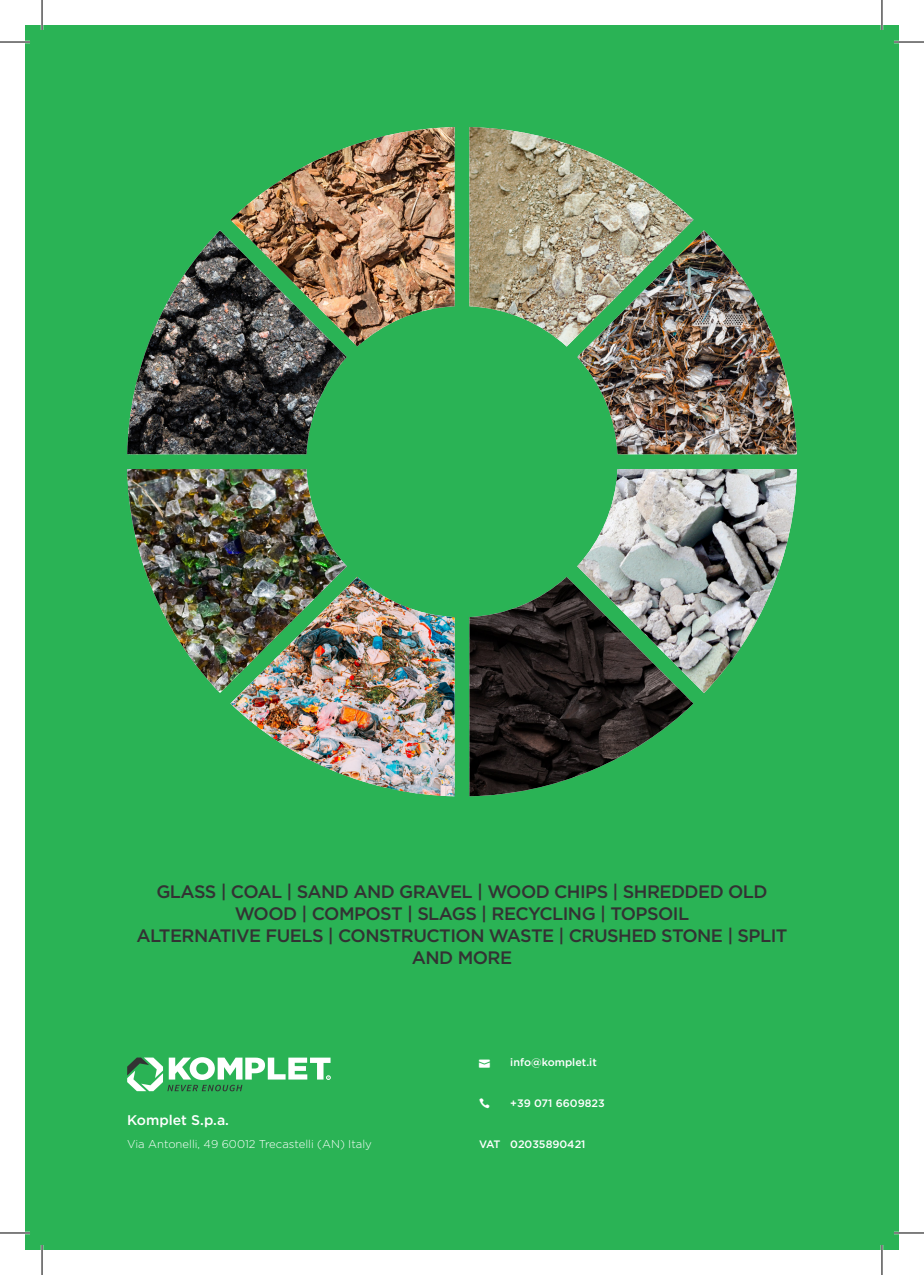
<style>
.page{position:relative;width:924px;height:1275px;background:#fff}
.page>*{position:absolute;margin:0;border:0;box-sizing:border-box;transform-origin:0 0}
.t1{font:500 18px/22px "Gotham";letter-spacing:-.03em;color:#333233;text-align:center}
.t2{font:500 14px "Gotham";color:#fff}
.t3{font:300 11.4px "Gotham";color:#fff}
.t4{font:500 10.8px "Gotham";color:#fff}
</style>
<div class="page">
<div style="left:25px;top:25px;width:873px;height:1225px;background:#2ab355"></div>
<svg style="left:127px;top:1057px;width:203px;height:34px"></svg>
<img style="left:230px;top:577px;width:224px;height:219px">
<img style="left:127px;top:469px;width:219px;height:221px">
<img style="left:577px;top:469px;width:219px;height:224px">
<img style="left:469px;top:577px;width:224px;height:219px">
<img style="left:577px;top:230px;width:219px;height:224px">
<img style="left:469px;top:127px;width:224px;height:219px">
<img style="left:127px;top:230px;width:219px;height:224px">
<img style="left:230px;top:127px;width:224px;height:219px">
<hr style="left:0;top:41px;width:30px;height:2px;background:#fff">
<hr style="left:893px;top:41px;width:30px;height:2px;background:#fff">
<hr style="left:0;top:1231px;width:30px;height:3px;background:#fff">
<hr style="left:893px;top:1231px;width:30px;height:3px;background:#fff">
<hr style="left:41px;top:0;width:2px;height:30px;background:#fff">
<hr style="left:41px;top:1245px;width:2px;height:30px;background:#fff">
<hr style="left:880px;top:0;width:2px;height:30px;background:#fff">
<hr style="left:880px;top:1245px;width:2px;height:30px;background:#fff">
<hr style="left:0;top:42px;width:30px;height:1px;background:#000">
<hr style="left:893px;top:42px;width:30px;height:1px;background:#000">
<hr style="left:0;top:1232px;width:30px;height:1px;background:#000">
<hr style="left:893px;top:1232px;width:30px;height:1px;background:#000">
<hr style="left:42px;top:0;width:1px;height:30px;background:#000">
<hr style="left:42px;top:1245px;width:1px;height:30px;background:#000">
<hr style="left:881px;top:0;width:1px;height:30px;background:#000">
<hr style="left:881px;top:1245px;width:1px;height:30px;background:#000">
<p class="t1" style="left:136px;top:880px;width:652px">GLASS | COAL | SAND AND GRAVEL | WOOD CHIPS | SHREDDED OLD WOOD | COMPOST | SLAGS | RECYCLING | TOPSOIL<br>ALTERNATIVE FUELS | CONSTRUCTION WASTE | CRUSHED STONE | SPLIT AND MORE</p>
<p class="t2" style="left:127px;top:1110px;width:103px">Komplet S.p.a.</p>
<p class="t3" style="left:127px;top:1136px;width:246px">Via Antonelli, 49 60012 Trecastelli (AN) Italy</p>
<p class="t4" style="left:479px;top:1137px;width:23px">VAT</p>
<p class="t4" style="left:510px;top:1055px;width:88px">info@komplet.it</p>
<p class="t4" style="left:510px;top:1096px;width:96px">+39 071 6609823</p>
<p class="t4" style="left:510px;top:1137px;width:77px">02035890421</p>
</div>
